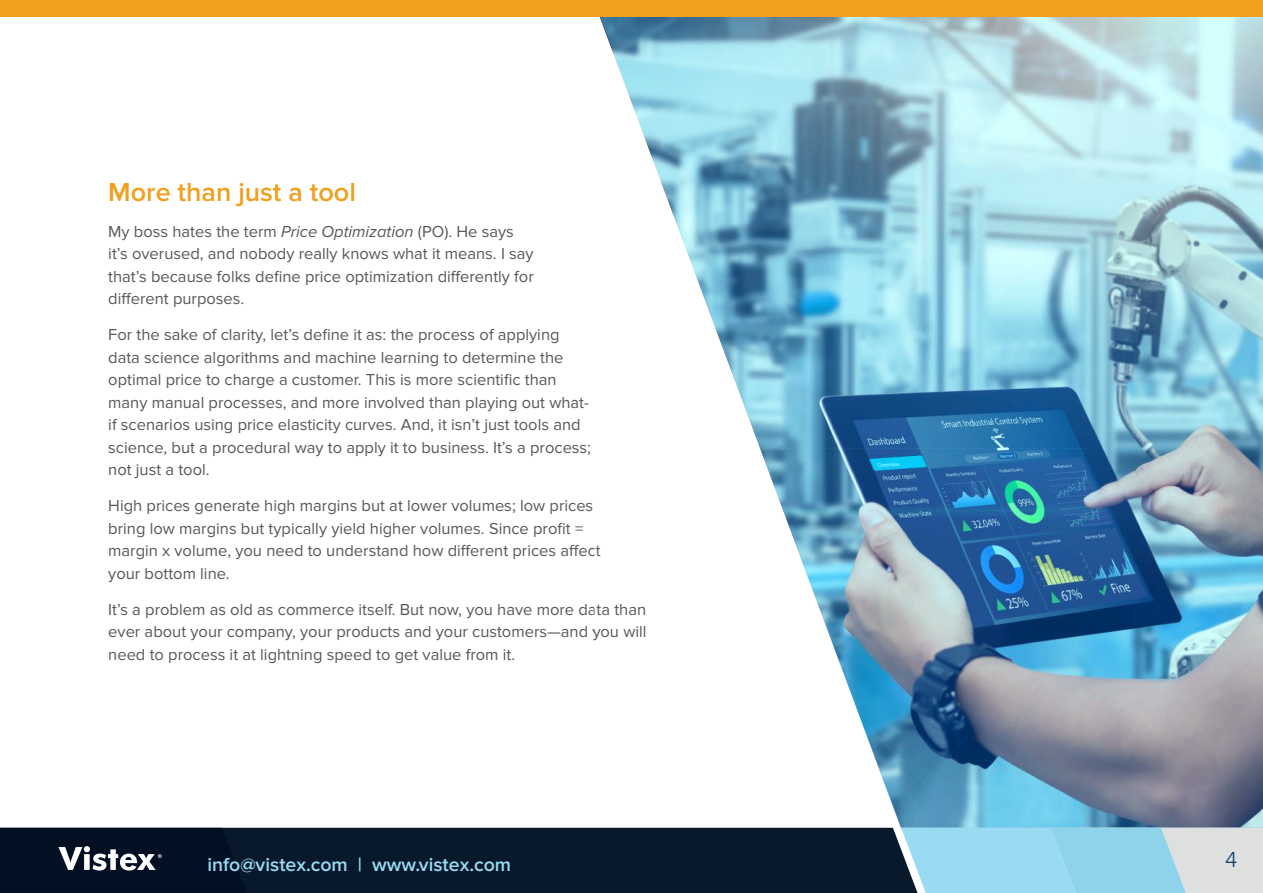
<style>
.page{position:relative;width:1263px;height:893px;background:#fff}
.page>*{position:absolute;margin:0;border:0;box-sizing:border-box;transform-origin:0 0}
.t1{font:600 27px "Proxima Nova";color:#f09f1f}
.t2{font:300 22.5px "Proxima Nova";color:#003667}
.t3{font:600 19.5px "Proxima Nova";color:#9adbf4}
.t4{font:16.5px/22.5px "Proxima Nova";color:#57585a}
.s1{font-style:italic}
</style>
<div class="page">
<img style="left:594px;top:17px;width:669px;height:811px">
<div style="left:247px;top:828px;width:654px;height:65px;background:#07192a"></div>
<svg style="left:901px;top:828px;width:362px;height:65px;background:#a6d7e8"></svg>
<svg style="left:0;top:828px;width:247px;height:65px;background:#121f32"></svg>
<div style="left:0;top:0;width:1263px;height:17px;background:#f09f1f"></div>
<h1 class="t1" style="left:108px;top:176px;width:249px">More than just a tool</h1>
<p class="t4" style="left:108px;top:220px;width:427px">My boss hates the term <span class="s1">Price Optimization</span> (PO). He says it’s overused, and nobody really knows what it means. I say that’s because folks define price optimization differently for different purposes.</p>
<p class="t4" style="left:108px;top:324px;width:484px">For the sake of clarity, let’s define it as: the process of applying data science algorithms and machine learning to determine the optimal price to charge a customer. This is more scientific than many manual processes, and more involved than playing out what&shy;if scenarios using price elasticity curves. And, it isn’t just tools and science, but a procedural way to apply it to business. It’s a process; not just a tool.</p>
<p class="t4" style="left:108px;top:495px;width:494px">High prices generate high margins but at lower volumes; low prices bring low margins but typically yield higher volumes. Since profit = margin x volume, you need to understand how different prices affect your bottom line.</p>
<p class="t4" style="left:108px;top:598px;width:540px;text-align:justify">It’s a problem as old as commerce itself. But now, you have more data than ever about your company, your products and your customers—and you will need to process it at lightning speed to get value from it.</p>
<p class="t3" style="left:207px;top:853px;width:305px">info@vistex.com | www.vistex.com</p>
<h2 class="t2" style="left:1225px;top:849px;width:14px">4</h2>
</div>
